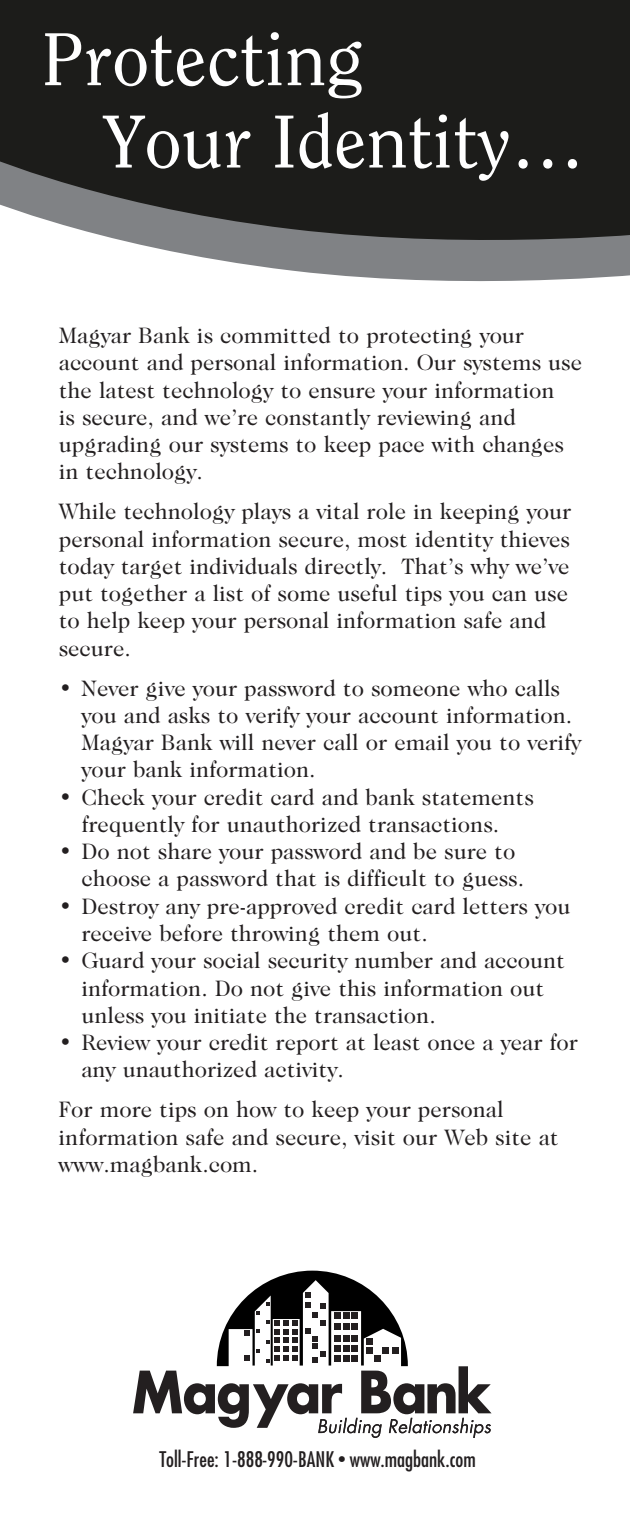
<style>
.page{position:relative;width:630px;height:1530px;background:#fff}
.page>*{position:absolute;margin:0;border:0;box-sizing:border-box;transform-origin:0 0}
.t1{font:74px/82.2px "Clearface";color:#fff}
.t2{font:22.75px/27.2px "Caslon 224 IT Cby BT";color:#231f20}
.t3{font:condensed 21px "Futura";color:#231f20}
.s1{font-size:15.75px}
</style>
<div class="page">
<svg style="left:175px;top:252px;width:455px;height:30px;fill:#808285"></svg>
<svg style="left:0;top:0;width:630px;height:252px;background:#2b2b2a"></svg>
<hr style="left:0;top:0;width:56px;height:1px;background:#000">
<hr style="left:629px;top:1469px;width:1px;height:61px;background:#000">
<svg style="left:133px;top:1271px;width:359px;height:167px"></svg>
<p class="t1" style="left:103px;top:18px;width:483px;text-indent:-61px">Protecting<br>Your Identity…</p>
<p class="t2" style="left:59px;top:321px;width:525px">Magyar Bank is committed to protecting your account and personal information. Our systems use the latest technology to ensure your information<br>is secure, and we’re constantly reviewing and upgrading our systems to keep pace with changes in technology.</p>
<p class="t2" style="left:59px;top:497px;width:514px">While technology plays a vital role in keeping your personal information secure, most identity thieves today target individuals directly. That’s why we’ve put together a list of some useful tips you can use to help keep your personal information safe and secure.</p>
<p class="t2" style="left:82px;top:674px;width:501px;text-indent:-23px">• Never give your password to someone who calls you and asks to verify your account information.<br>Magyar Bank will never call or email you to verify your bank information.</p>
<p class="t2" style="left:59px;top:783px;width:477px;text-align:center">• Check your credit card and bank statements frequently for unauthorized transactions.</p>
<p class="t2" style="left:81px;top:837px;width:444px;text-indent:-23px">• Do not share your password and be sure to choose a password that is difficult to guess.</p>
<p class="t2" style="left:81px;top:892px;width:491px;text-indent:-23px">• Destroy any pre-approved credit card letters you receive before throwing them out.</p>
<p class="t2" style="left:81px;top:946px;width:485px;text-indent:-23px">• Guard your social security number and account information. Do not give this information out unless you initiate the transaction.</p>
<p class="t2" style="left:81px;top:1028px;width:498px;text-indent:-23px">• Review your credit report at least once a year for any unauthorized activity.</p>
<p class="t2" style="left:59px;top:1095px;width:502px">For more tips on how to keep your personal information safe and secure, visit our Web site at www.magbank.com.</p>
<p class="t3" style="left:159px;top:1447px;width:318px">Toll-Free: 1-888-990-BANK <span class="s1">•</span> www.magbank.com</p>
</div>
